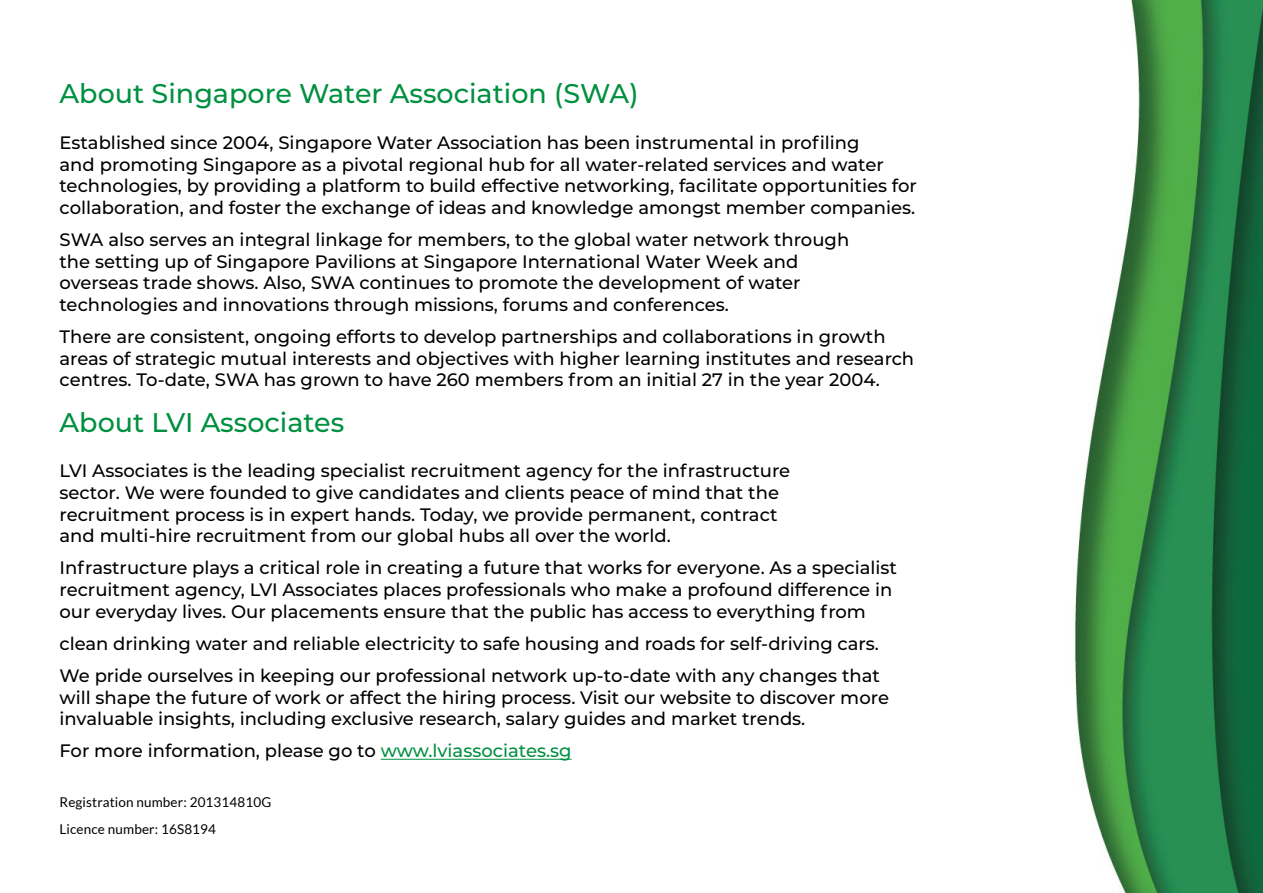
<style>
.page{position:relative;width:1263px;height:893px;background:#fff}
.page>*{position:absolute;margin:0;border:0;box-sizing:border-box;transform-origin:0 0}
.t1{font:500 27px "Montserrat";color:#009040}
.t2{font:500 18px/21.6px "Montserrat";color:#000}
.t3{font:13.5px/27px "Lato";letter-spacing:.01em;color:#000}
.s1{color:#009040}
</style>
<div class="page">
<img style="left:380px;top:0;width:883px;height:893px">
<hr style="left:381px;top:759px;width:190px;height:1px;background:#009040">
<h1 class="t1" style="left:60px;top:74px;width:580px">About Singapore Water Association (SWA)</h1>
<p class="t2" style="left:60px;top:131px;width:859px">Established since 2004, Singapore Water Association has been instrumental in profiling<br>and promoting Singapore as a pivotal regional hub for all water-related services and water technologies, by providing a platform to build effective networking, facilitate opportunities for collaboration, and foster the exchange of ideas and knowledge amongst member companies.</p>
<p class="t2" style="left:60px;top:228px;width:791px">SWA also serves an integral linkage for members, to the global water network through the setting up of Singapore Pavilions at Singapore International Water Week and overseas trade shows. Also, SWA continues to promote the development of water technologies and innovations through missions, forums and conferences.</p>
<p class="t2" style="left:60px;top:325px;width:856px">There are consistent, ongoing efforts to develop partnerships and collaborations in growth areas of strategic mutual interests and objectives with higher learning institutes and research centres. To-date, SWA has grown to have 260 members from an initial 27 in the year 2004.</p>
<h1 class="t1" style="left:60px;top:403px;width:286px">About LVI Associates</h1>
<p class="t2" style="left:60px;top:459px;width:732px">LVI Associates is the leading specialist recruitment agency for the infrastructure sector. We were founded to give candidates and clients peace of mind that the recruitment process is in expert hands. Today, we provide permanent, contract and multi-hire recruitment from our global hubs all over the world.</p>
<p class="t2" style="left:60px;top:556px;width:839px">Infrastructure plays a critical role in creating a future that works for everyone. As a specialist recruitment agency, LVI Associates places professionals who make a profound difference in our everyday lives. Our placements ensure that the public has access to everything from</p>
<p class="t2" style="left:60px;top:627px;width:822px;line-height:32.2px">clean drinking water and reliable electricity to safe housing and roads for self-driving cars.<br>We pride ourselves in keeping our professional network up-to-date with any changes that</p>
<p class="t2" style="left:60px;top:686px;width:831px">will shape the future of work or affect the hiring process. Visit our website to discover more invaluable insights, including exclusive research, salary guides and market trends.</p>
<p class="t2" style="left:60px;top:740px;width:513px">For more information, please go to <span class="s1">www.lviassociates.sg</span></p>
<p class="t3" style="left:60px;top:788px;width:213px">Registration number: 201314810G<br>Licence number: 16S8194</p>
</div>
